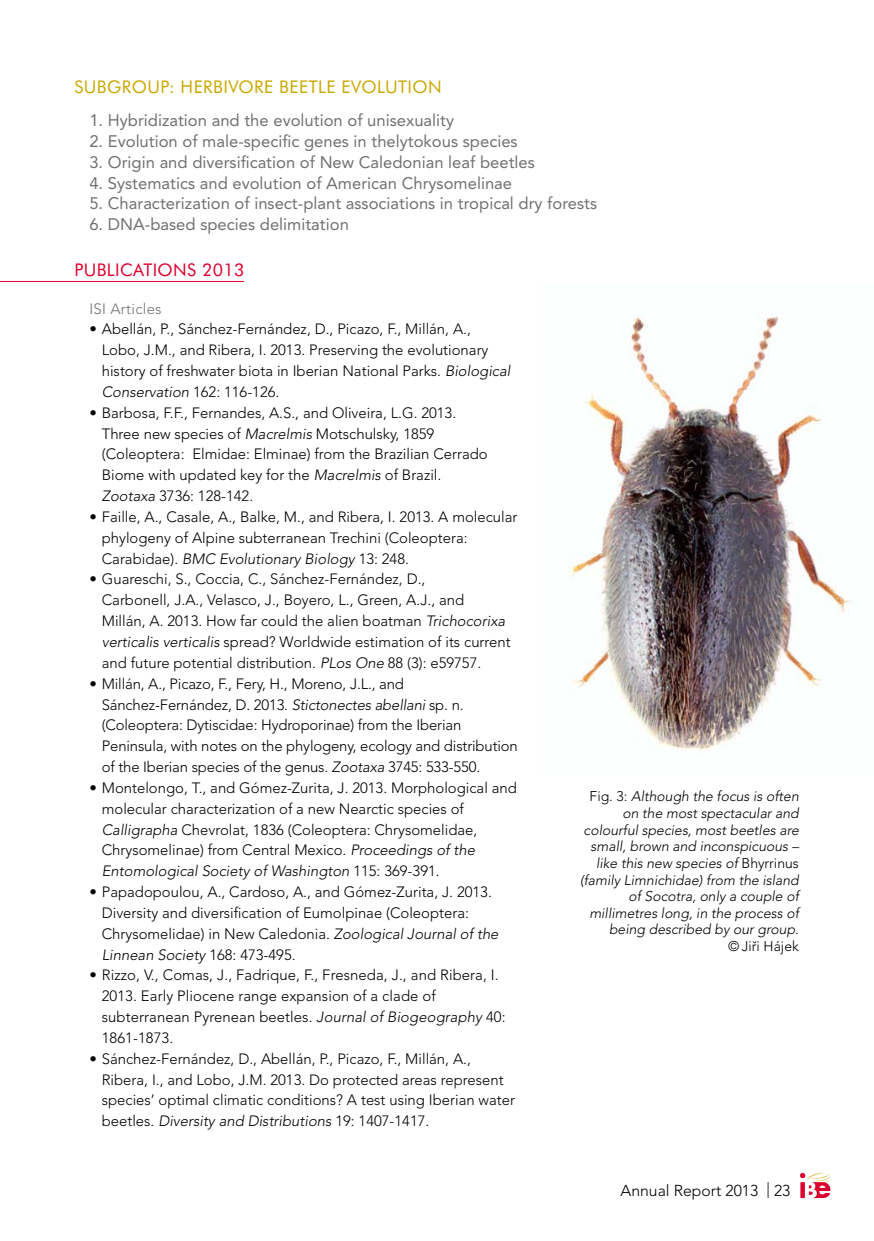
<style>
.page{position:relative;width:874px;height:1241px;background:#fff}
.page>*{position:absolute;margin:0;border:0;box-sizing:border-box;transform-origin:0 0}
.t1{font:17.5px "Futura BT";letter-spacing:.025em;color:#c9a800}
.t2{font:17.5px "Futura BT";letter-spacing:.02em;color:#dc002e}
.t3{font:16.62px "Avenir LT Std";color:#707172}
.t4{font:300 15.75px "Avenir LT Std";color:#000}
.t5{font:300 14.88px/20.8px "Avenir LT Std";color:#000}
.t6{font:300 14.88px "Avenir LT Std";letter-spacing:.02em;color:#707172}
.t7{font:italic 300 14px/16.6px "Avenir LT Std";color:#000;text-align:right}
.t8{font:300 14px "Avenir LT Std";color:#000}
.s1{font-style:italic}
.s2{font-style:normal}
</style>
<div class="page">
<svg style="left:800px;top:1172px;width:30px;height:25px"></svg>
<hr style="left:0;top:281px;width:244px;height:1px;background:#dc002e">
<img style="left:568px;top:316px;width:284px;height:437px">
<p class="t1" style="left:74px;top:76px;width:368px">SUBGROUP: H ERBIVORE BEETLE EVOLUTI ON</p>
<p class="t3" style="left:89px;top:111px;width:366px">1. Hybridization and the evolution of unisexuality</p>
<p class="t3" style="left:89px;top:131px;width:429px">2. Evolution of male‑specific genes in thelytokous species</p>
<p class="t3" style="left:89px;top:152px;width:447px">3. Origin and diversification of New Caledonian leaf beetles</p>
<p class="t3" style="left:89px;top:173px;width:424px">4. Systematics and evolution of American Chrysomelinae</p>
<p class="t3" style="left:89px;top:194px;width:509px">5. Characterization of insect‑plant associations in tropical dry forests</p>
<p class="t3" style="left:89px;top:215px;width:261px">6. DNA-based species delimitation</p>
<p class="t2" style="left:74px;top:259px;width:57px">PU BLICAT</p>
<p class="t2" style="left:153px;top:259px;width:93px">IONS 2013</p>
<p class="t6" style="left:89px;top:299px;width:74px">ISI Articles</p>
<p class="t5" style="left:102px;top:319px;width:410px;text-indent:-12px">• Abellán, P., Sánchez‑Fernández, D., Picazo, F., Millán, A., Lobo, J.M., and Ribera, I. 2013. Preserving the evolutionary history of freshwater biota in Iberian National Parks. <span class="s1">Biological Conservation</span> 162: 116-126.</p>
<p class="t5" style="left:102px;top:402px;width:387px;text-indent:-12px">• Barbosa, F.F., Fernandes, A.S., and Oliveira, L.G. 2013.<br>Three new species of <span class="s1">Macrelmis</span> Motschulsky, 1859 (Coleoptera: Elmidae: Elminae) from the Brazilian Cerrado Biome with updated key for the <span class="s1">Macrelmis</span> of Brazil.<br><span class="s1">Zootaxa</span> 3736: 128-142.</p>
<p class="t5" style="left:102px;top:506px;width:417px;text-indent:-12px">• Faille, A., Casale, A., Balke, M., and Ribera, I. 2013. A molecular phylogeny of Alpine subterranean Trechini (Coleoptera:<br>Carabidae). <span class="s1">BMC Evolutionary Biology</span> 13: 248.</p>
<p class="t5" style="left:102px;top:569px;width:410px;text-indent:-12px">• Guareschi, S., Coccia, C., Sánchez‑Fernández, D.,<br>Carbonell, J.A., Velasco, J., Boyero, L., Green, A.J., and Millán, A. 2013. How far could the alien boatman <span class="s1">Trichocorixa verticalis verticalis</span> spread? Worldwide estimation of its current and future potential distribution. <span class="s1">PLos One</span> 88 (3): e59757.</p>
<p class="t5" style="left:102px;top:673px;width:417px;text-indent:-12px">• Millán, A., Picazo, F., Fery, H., Moreno, J.L., and Sánchez‑Fernández, D. 2013. <span class="s1">Stictonectes abellani</span> sp. n. (Coleoptera: Dytiscidae: Hydroporinae) from the Iberian Peninsula, with notes on the phylogeny, ecology and distribution of the Iberian species of the genus. <span class="s1">Zootaxa</span> 3745: 533-550.</p>
<p class="t5" style="left:102px;top:777px;width:416px;text-indent:-12px">• Montelongo, T., and Gómez‑Zurita, J. 2013. Morphological and molecular characterization of a new Nearctic species of <span class="s1">Calligrapha</span> Chevrolat, 1836 (Coleoptera: Chrysomelidae, Chrysomelinae) from Central Mexico. <span class="s1">Proceedings of the Entomological Society of Washington</span> 115: 369-391.</p>
<p class="t5" style="left:102px;top:881px;width:398px;text-indent:-12px">• Papadopoulou, A., Cardoso, A., and Gómez‑Zurita, J. 2013.<br>Diversity and diversification of Eumolpinae (Coleoptera:<br>Chrysomelidae) in New Caledonia. <span class="s1">Zoological Journal of the Linnean Society</span> 168: 473-495.</p>
<p class="t5" style="left:102px;top:964px;width:405px;text-indent:-12px">• Rizzo, V., Comas, J., Fadrique, F., Fresneda, J., and Ribera, I.<br>2013. Early Pliocene range expansion of a clade of subterranean Pyrenean beetles. <span class="s1">Journal of Biogeography</span> 40:<br>1861-1873.</p>
<p class="t5" style="left:102px;top:1048px;width:414px;text-indent:-12px">• Sánchez‑Fernández, D., Abellán, P., Picazo, F., Millán, A., Ribera, I., and Lobo, J.M. 2013. Do protected areas represent species’ optimal climatic conditions? A test using Iberian water beetles. <span class="s1">Diversity and Distributions</span> 19: 1407-1417.</p>
<p class="t7" style="left:579px;top:788px;width:220px"><span class="s2">Fig. 3:</span> Although the focus is often on the most spectacular and colourful species, most beetles are small, brown and inconspicuous – like this new species of <span class="s2">Bhyrrinus </span>(family Limnichidae) from the island of Socotra, only a couple of millimetres long, in the process of being described by our group.</p>
<p class="t8" style="left:727px;top:937px;width:72px">© Jiri Hájek</p>
<p class="t4" style="left:620px;top:1181px;width:171px">Annual Report 2013 | 23</p>
</div>
